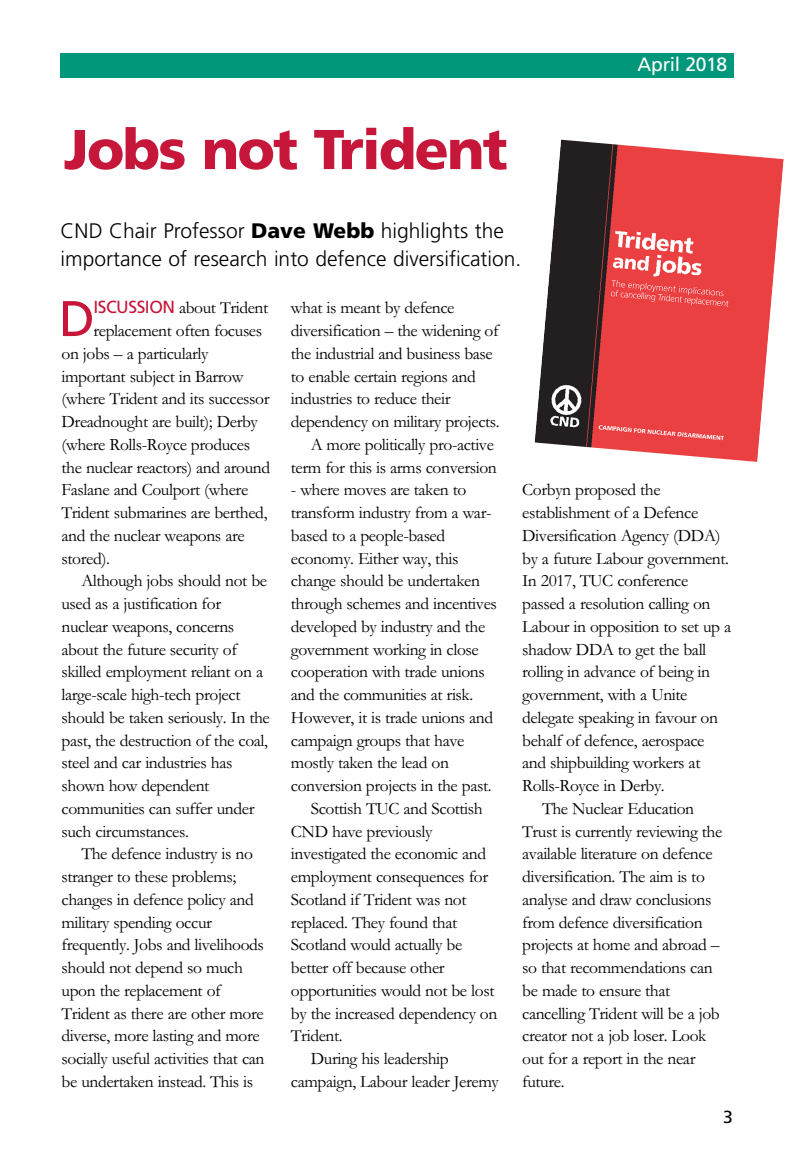
<style>
.page{position:relative;width:794px;height:1166px;background:#fff}
.page>*{position:absolute;margin:0;border:0;box-sizing:border-box;transform-origin:0 0}
.t1{font:900 56px "Frutiger";letter-spacing:-.03em;color:#c61639}
.t2{font:50.05px "Frutiger";color:#c61639}
.t3{font:300 21px/28px "Frutiger";color:#000}
.t4{font:19.25px "Frutiger";letter-spacing:-.015em;color:#fff}
.t5{font:17.5px "Garamond";letter-spacing:-.025em;color:#000}
.t6{font:17.5px "Frutiger";color:#000}
.s1{font-weight:900}
.s2{font-family:"Frutiger";color:#c61639}
</style>
<div class="page">
<div style="left:61px;top:53px;width:673px;height:25px;background:#00977b"></div>
<img style="left:534px;top:140px;width:249px;height:322px">
<h1 class="t1" style="left:64px;top:127px;width:445px">Jobs not Trident</h1>
<p class="t3" style="left:61px;top:219px;width:462px">CND Chair Professor <span class="s1">Dave Webb</span> highlights the importance of research into defence diversification.</p>
<p class="t4" style="left:637px;top:56px;width:91px">April 2018</p>
<h2 class="t2" style="left:59px;top:298px;width:38px">D</h2>
<p class="t5" style="left:93px;top:297px;width:176px"><span class="s2">ISCUSSION</span> about Trident</p>
<p class="t5" style="left:93px;top:320px;width:170px">replacement often focuses</p>
<p class="t5" style="left:61px;top:342px;width:148px">on jobs – a particularly</p>
<p class="t5" style="left:61px;top:365px;width:183px">important subject in Barrow</p>
<p class="t5" style="left:61px;top:388px;width:209px">(where Trident and its successor</p>
<p class="t5" style="left:61px;top:411px;width:198px">Dreadnought are built); Derby</p>
<p class="t5" style="left:61px;top:433px;width:190px">(where Rolls-Royce produces</p>
<p class="t5" style="left:61px;top:456px;width:210px">the nuclear reactors) and around</p>
<p class="t5" style="left:61px;top:479px;width:188px">Faslane and Coulport (where</p>
<p class="t5" style="left:61px;top:502px;width:207px">Trident submarines are berthed,</p>
<p class="t5" style="left:61px;top:524px;width:185px">and the nuclear weapons are</p>
<p class="t5" style="left:61px;top:547px;width:50px">stored).</p>
<p class="t5" style="left:81px;top:570px;width:187px">Although jobs should not be</p>
<p class="t5" style="left:61px;top:593px;width:161px">used as a justification for</p>
<p class="t5" style="left:61px;top:615px;width:174px">nuclear weapons, concerns</p>
<p class="t5" style="left:61px;top:638px;width:177px">about the future security of</p>
<p class="t5" style="left:61px;top:661px;width:203px">skilled employment reliant on a</p>
<p class="t5" style="left:61px;top:684px;width:180px">large-scale high-tech project</p>
<p class="t5" style="left:61px;top:706px;width:210px">should be taken seriously. In the</p>
<p class="t5" style="left:61px;top:729px;width:208px">past, the destruction of the coal,</p>
<p class="t5" style="left:61px;top:752px;width:172px">steel and car industries has</p>
<p class="t5" style="left:61px;top:775px;width:149px">shown how dependent</p>
<p class="t5" style="left:61px;top:797px;width:194px">communities can suffer under</p>
<p class="t5" style="left:61px;top:820px;width:129px">such circumstances.</p>
<p class="t5" style="left:81px;top:843px;width:173px">The defence industry is no</p>
<p class="t5" style="left:62px;top:866px;width:176px">stranger to these problems;</p>
<p class="t5" style="left:62px;top:888px;width:194px">changes in defence policy and</p>
<p class="t5" style="left:62px;top:911px;width:152px">military spending occur</p>
<p class="t5" style="left:62px;top:934px;width:204px">frequently. Jobs and livelihoods</p>
<p class="t5" style="left:62px;top:957px;width:183px">should not depend so much</p>
<p class="t5" style="left:62px;top:979px;width:161px">upon the replacement of</p>
<p class="t5" style="left:62px;top:1002px;width:204px">Trident as there are other more</p>
<p class="t5" style="left:62px;top:1025px;width:200px">diverse, more lasting and more</p>
<p class="t5" style="left:62px;top:1048px;width:204px">socially useful activities that can</p>
<p class="t5" style="left:62px;top:1070px;width:193px">be undertaken instead. This is</p>
<p class="t5" style="left:291px;top:297px;width:165px">what is meant by defence</p>
<p class="t5" style="left:291px;top:320px;width:209px">diversification – the widening of</p>
<p class="t5" style="left:291px;top:342px;width:203px">the industrial and business base</p>
<p class="t5" style="left:291px;top:365px;width:186px">to enable certain regions and</p>
<p class="t5" style="left:291px;top:388px;width:161px">industries to reduce their</p>
<p class="t5" style="left:291px;top:411px;width:210px">dependency on military projects.</p>
<p class="t5" style="left:311px;top:433px;width:185px">A more politically pro-active</p>
<p class="t5" style="left:291px;top:456px;width:207px">term for this is arms conversion</p>
<p class="t5" style="left:291px;top:479px;width:177px">- where moves are taken to</p>
<p class="t5" style="left:291px;top:502px;width:202px">transform industry from a war-</p>
<p class="t5" style="left:291px;top:524px;width:156px">based to a people-based</p>
<p class="t5" style="left:291px;top:547px;width:169px">economy. Either way, this</p>
<p class="t5" style="left:291px;top:570px;width:190px">change should be undertaken</p>
<p class="t5" style="left:291px;top:593px;width:207px">through schemes and incentives</p>
<p class="t5" style="left:291px;top:615px;width:196px">developed by industry and the</p>
<p class="t5" style="left:291px;top:638px;width:189px">government working in close</p>
<p class="t5" style="left:291px;top:661px;width:195px">cooperation with trade unions</p>
<p class="t5" style="left:291px;top:684px;width:184px">and the communities at risk.</p>
<p class="t5" style="left:291px;top:706px;width:204px">However, it is trade unions and</p>
<p class="t5" style="left:291px;top:729px;width:175px">campaign groups that have</p>
<p class="t5" style="left:291px;top:752px;width:159px">mostly taken the lead on</p>
<p class="t5" style="left:291px;top:775px;width:202px">conversion projects in the past.</p>
<p class="t5" style="left:311px;top:797px;width:173px">Scottish TUC and Scottish</p>
<p class="t5" style="left:291px;top:820px;width:143px">CND have previously</p>
<p class="t5" style="left:291px;top:843px;width:197px">investigated the economic and</p>
<p class="t5" style="left:291px;top:866px;width:199px">employment consequences for</p>
<p class="t5" style="left:291px;top:888px;width:177px">Scotland if Trident was not</p>
<p class="t5" style="left:291px;top:911px;width:168px">replaced. They found that</p>
<p class="t5" style="left:291px;top:934px;width:173px">Scotland would actually be</p>
<p class="t5" style="left:291px;top:957px;width:155px">better off because other</p>
<p class="t5" style="left:291px;top:979px;width:205px">opportunities would not be lost</p>
<p class="t5" style="left:291px;top:1002px;width:208px">by the increased dependency on</p>
<p class="t5" style="left:291px;top:1025px;width:53px">Trident.</p>
<p class="t5" style="left:311px;top:1048px;width:139px">During his leadership</p>
<p class="t5" style="left:291px;top:1070px;width:209px">campaign, Labour leader Jeremy</p>
<p class="t5" style="left:522px;top:479px;width:140px">Corbyn proposed the</p>
<p class="t5" style="left:522px;top:502px;width:178px">establishment of a Defence</p>
<p class="t5" style="left:522px;top:524px;width:200px">Diversification Agency (DDA)</p>
<p class="t5" style="left:522px;top:547px;width:208px">by a future Labour government.</p>
<p class="t5" style="left:522px;top:570px;width:168px">In 2017, TUC conference</p>
<p class="t5" style="left:522px;top:593px;width:190px">passed a resolution calling on</p>
<p class="t5" style="left:522px;top:615px;width:210px">Labour in opposition to set up a</p>
<p class="t5" style="left:522px;top:638px;width:186px">shadow DDA to get the ball</p>
<p class="t5" style="left:522px;top:661px;width:189px">rolling in advance of being in</p>
<p class="t5" style="left:522px;top:684px;width:167px">government, with a Unite</p>
<p class="t5" style="left:522px;top:706px;width:197px">delegate speaking in favour on</p>
<p class="t5" style="left:522px;top:729px;width:184px">behalf of defence, aerospace</p>
<p class="t5" style="left:522px;top:752px;width:180px">and shipbuilding workers at</p>
<p class="t5" style="left:522px;top:775px;width:144px">Rolls-Royce in Derby.</p>
<p class="t5" style="left:542px;top:797px;width:154px">The Nuclear Education</p>
<p class="t5" style="left:522px;top:820px;width:202px">Trust is currently reviewing the</p>
<p class="t5" style="left:522px;top:843px;width:192px">available literature on defence</p>
<p class="t5" style="left:522px;top:866px;width:184px">diversification. The aim is to</p>
<p class="t5" style="left:522px;top:888px;width:191px">analyse and draw conclusions</p>
<p class="t5" style="left:522px;top:911px;width:182px">from defence diversification</p>
<p class="t5" style="left:522px;top:934px;width:199px">projects at home and abroad –</p>
<p class="t5" style="left:522px;top:957px;width:192px">so that recommendations can</p>
<p class="t5" style="left:522px;top:979px;width:150px">be made to ensure that</p>
<p class="t5" style="left:522px;top:1002px;width:199px">cancelling Trident will be a job</p>
<p class="t5" style="left:522px;top:1025px;width:186px">creator not a job loser. Look</p>
<p class="t5" style="left:522px;top:1048px;width:175px">out for a report in the near</p>
<p class="t5" style="left:522px;top:1070px;width:44px">future.</p>
<p class="t6" style="left:723px;top:1109px;width:11px">3</p>
</div>
